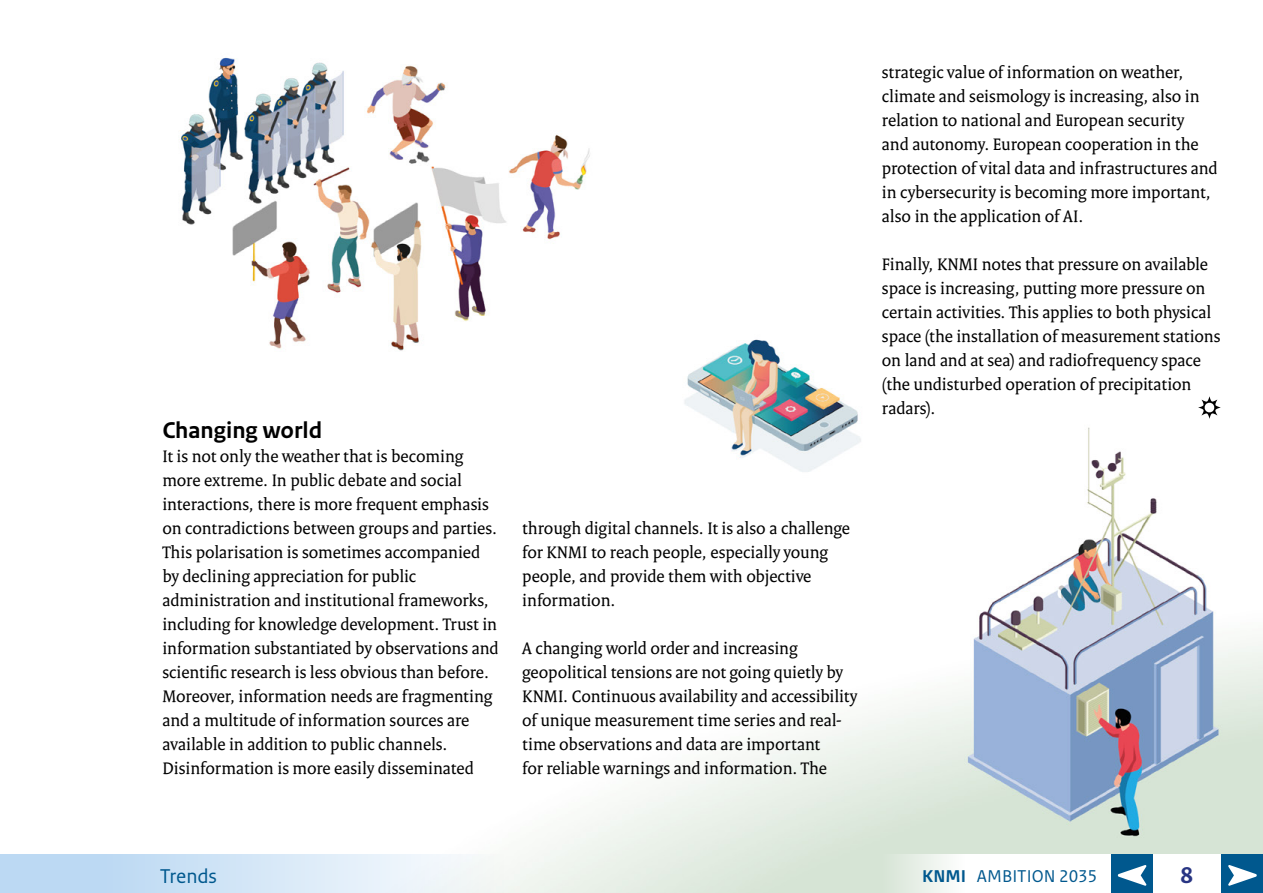
<style>
.page{position:relative;width:1263px;height:893px;background:#fff}
.page>*{position:absolute;margin:0;border:0;box-sizing:border-box;transform-origin:0 0}
.t1{font:700 24px "Rijksoverheid Sans Text";color:#000}
.t2{font:700 24px "Rijksoverheid Sans Text";color:#283583}
.t3{font:21px "Rijksoverheid Sans Text";letter-spacing:-.005em;color:#00588e}
.t4{font:18px/24px "Rijksoverheid Serif";color:#000}
.t5{font:18px "Rijksoverheid Sans Text";color:#00588e}
.s1{font-weight:700}
</style>
<div class="page">
<img style="left:179px;top:57px;width:1084px;height:836px">
<div style="left:854px;top:854px;width:280px;height:39px;background:linear-gradient(to right,#dde8dc,#fff)"></div>
<div style="left:1111px;top:854px;width:42px;height:39px;background:#00588e"></div>
<div style="left:1153px;top:854px;width:68px;height:39px;background:#fff"></div>
<div style="left:0;top:854px;width:504px;height:39px;background:linear-gradient(to right,#b2d4f3,#f8fafa)"></div>
<svg style="left:1117px;top:865px;width:30px;height:21px"></svg>
<div style="left:1221px;top:854px;width:42px;height:39px;background:#00588e"></div>
<svg style="left:1228px;top:865px;width:29px;height:21px"></svg>
<svg style="left:1198px;top:397px;width:22px;height:22px"></svg>
<h1 class="t1" style="left:162px;top:417px;width:161px">Changing world</h1>
<p class="t4" style="left:162px;top:444px;width:338px">It is not only the weather that is becoming more extreme. In public debate and social interactions, there is more frequent emphasis on contradictions between groups and parties.<br>This polarisation is sometimes accompanied by declining appreciation for public administration and institutional frameworks, including for knowledge development. Trust in information substantiated by observations and scientific research is less obvious than before.<br>Moreover, information needs are fragmenting and a multitude of information sources are available in addition to public channels.<br>Disinformation is more easily disseminated</p>
<p class="t4" style="left:522px;top:516px;width:329px">through digital channels. It is also a challenge for KNMI to reach people, especially young people, and provide them with objective information.</p>
<p class="t4" style="left:522px;top:636px;width:337px">A changing world order and increasing geopolitical tensions are not going quietly by KNMI. Continuous availability and accessibility of unique measurement time series and real&shy;time observations and data are important<br>for reliable warnings and information. The</p>
<p class="t4" style="left:882px;top:60px;width:337px">strategic value of information on weather, climate and seismology is increasing, also in relation to national and European security<br>and autonomy. European cooperation in the protection of vital data and infrastructures and in cybersecurity is becoming more important, also in the application of AI.</p>
<p class="t4" style="left:882px;top:252px;width:340px">Finally, KNMI notes that pressure on available space is increasing, putting more pressure on certain activities. This applies to both physical space (the installation of measurement stations on land and at sea) and radiofrequency space (the undisturbed operation of precipitation radars).</p>
<p class="t3" style="left:160px;top:864px;width:59px">Trends</p>
<p class="t5" style="left:922px;top:866px;width:177px"><span class="s1">KNMI</span> AMBITION 2035</p>
<h1 class="t2" style="left:1180px;top:862px;width:14px">8</h1>
</div>
